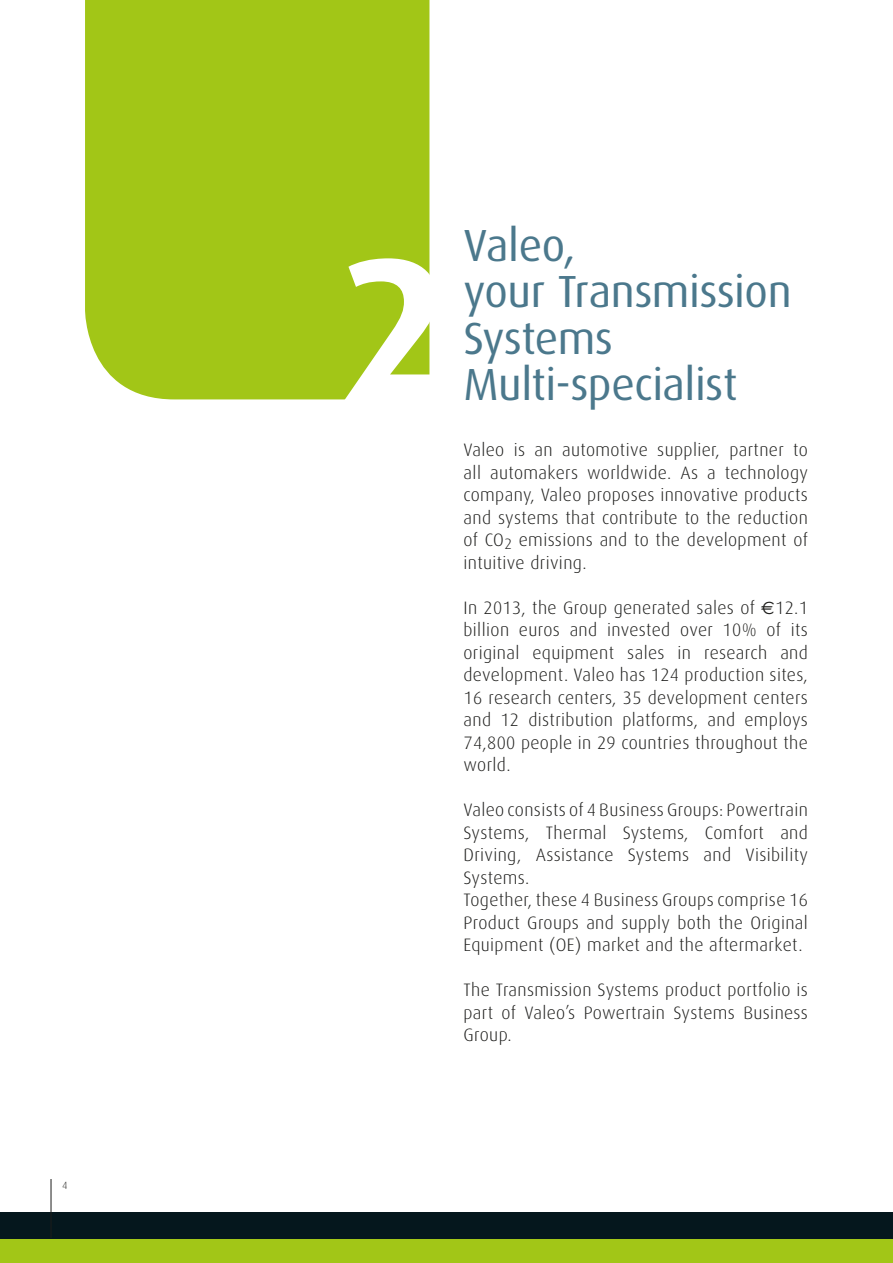
<style>
.page{position:relative;width:893px;height:1263px;background:#fff}
.page>*{position:absolute;margin:0;border:0;box-sizing:border-box;transform-origin:0 0}
.t1{font:700 204px "Dax";color:#fff}
.TITRE_Section{font:45px "Dax";letter-spacing:-.01em;color:#4b788c}
.t2{font:300 18px/22.5px "Dax";letter-spacing:.02em;color:#1d1d1b;text-align:justify}
.t3{font:300 10.5px "Dax";color:#1d1d1b}
.s1{font-family:"Euro Sans Std";font-weight:400}
</style>
<div class="page">
<div style="left:0;top:1219px;width:893px;height:44px;background:#a2c617"></div>
<div style="left:0;top:1212px;width:893px;height:27px;background:#05171d"></div>
<hr style="left:51px;top:1179px;width:1px;height:59px;background:#1d1d1b">
<div style="left:85px;top:0;width:344px;height:399px;background:#a2c617"></div>
<p class="t3" style="left:62px;top:1179px;width:7px">4</p>
<p class="t1" style="left:338px;top:215px;width:117px">2</p>
<p class="TITRE_Section" style="left:463px;top:220px;width:114px">Valeo,</p>
<p class="TITRE_Section" style="left:463px;top:267px;width:330px">your Transmission</p>
<p class="TITRE_Section" style="left:463px;top:313px;width:151px">Systems</p>
<p class="TITRE_Section" style="left:463px;top:360px;width:275px">Multi-specialist</p>
<p class="t2" style="left:463px;top:439px;width:346px">Valeo is an automotive supplier, partner to all automakers worldwide. As a technology company, Valeo proposes innovative products and systems that contribute to the reduction of CO<sub>2</sub> emissions and to the development of intuitive driving.</p>
<p class="t2" style="left:463px;top:596px;width:346px">In 2013, the Group generated sales of <span class="s1">€</span>12.1 billion euros and invested over 10% of its original equipment sales in research and development. Valeo has 124 production sites, 16 research centers, 35 development centers and 12 distribution platforms, and employs 74,800 people in 29 countries throughout the world.</p>
<p class="t2" style="left:463px;top:799px;width:346px">Valeo consists of 4 Business Groups: Powertrain Systems, Thermal Systems, Comfort and Driving, Assistance Systems and Visibility Systems.</p>
<p class="t2" style="left:463px;top:889px;width:346px">Together, these 4 Business Groups comprise 16<br>Product Groups and supply both the Original Equipment (OE) market and the aftermarket.</p>
<p class="t2" style="left:463px;top:979px;width:346px">The Transmission Systems product portfolio is part of Valeo’s Powertrain Systems Business Group.</p>
</div>
